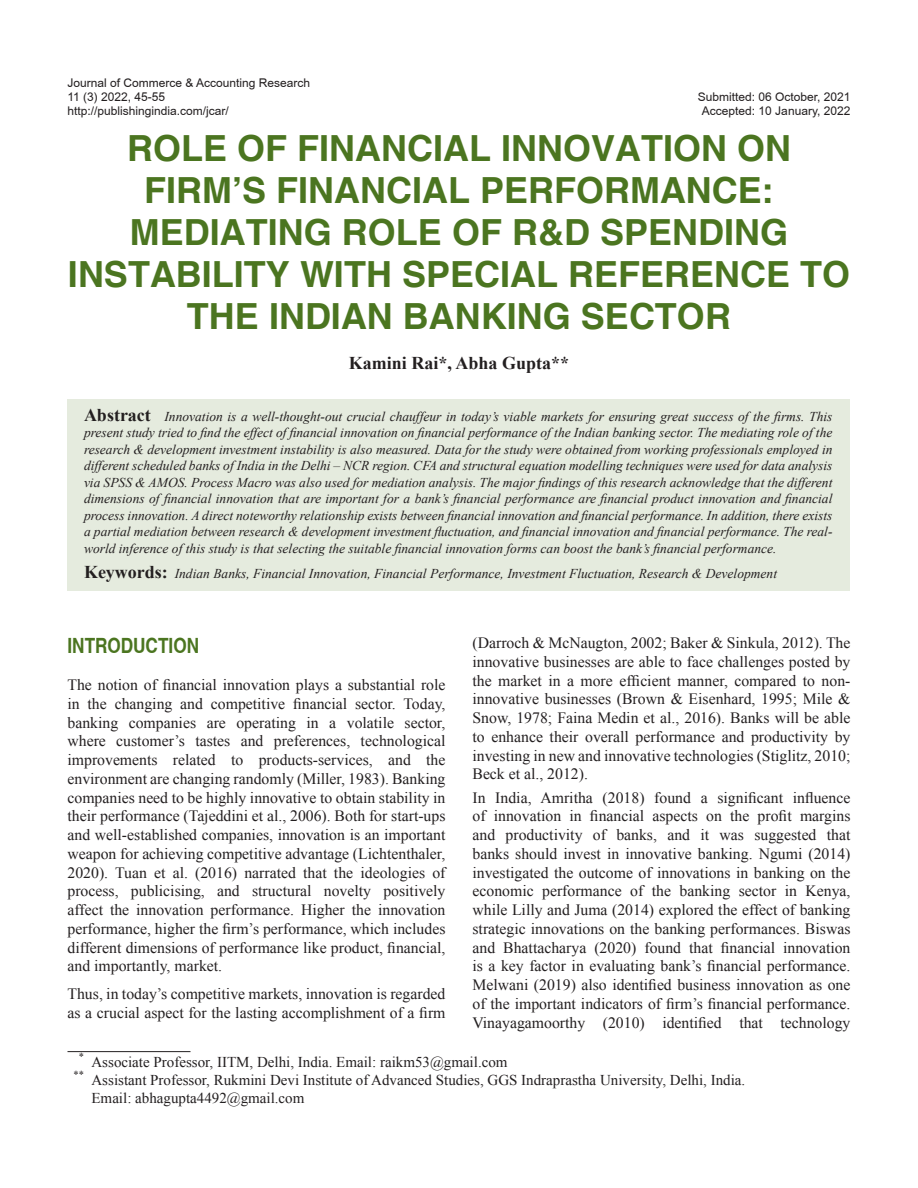
<style>
.page{position:relative;width:918px;height:1188px;background:#fff}
.page>*{position:absolute;margin:0;border:0;box-sizing:border-box;transform-origin:0 0}
.Chapter_Head{font:700 36px/42px "Helvetica";color:#4b7520;text-align:center}
.heading_1{font:700 condensed 21px "Helvetica";color:#4b7520}
.First_Page_Author{font:700 18px "Times New Roman";color:#231f20}
.body_text{font:15.75px/18.8px "Times New Roman";color:#231f20;text-align:justify}
.footnote{font:15px/18px "Times New Roman";color:#231f20}
.abstract{font:italic 13.5px/16.5px "Times New Roman";color:#231f20;text-align:justify}
.t1{font:12px "Arial";color:#231f20}
.s1{font-weight:700;font-style:normal;font-size:18px}
</style>
<div class="page">
<hr style="left:68px;top:1051px;width:122px;height:1px;background:#231f20">
<div style="left:68px;top:400px;width:782px;height:191px;background:#e5ebde"></div>
<p class="t1" style="left:68px;top:76px;width:244px">Journal of Commerce &amp; Accounting Research</p>
<p class="t1" style="left:68px;top:90px;width:99px">11 (3) 2022, 45-55</p>
<p class="t1" style="left:68px;top:104px;width:163px">http://publishingindia.com/jcar/</p>
<p class="t1" style="left:698px;top:90px;width:154px">Submitted: 06 October, 2021</p>
<p class="t1" style="left:702px;top:104px;width:150px">Accepted: 10 January, 2022</p>
<p class="Chapter_Head" style="left:68px;top:129px;width:784px">ROLE OF FINANCIAL INNOVATION ON<br>FIRM’S FINANCIAL PERFORMANCE:<br>MEDIATING ROLE OF R&amp;D SPENDING<br>INSTABILITY WITH SPECIAL REFERENCE TO<br>THE INDIAN BANKING SECTOR</p>
<p class="First_Page_Author" style="left:349px;top:350px;width:222px">Kamini Rai*, Abha Gupta**</p>
<p class="abstract" style="left:84px;top:408px;width:750px"><span class="s1">Abstract</span> Innovation is a well-thought-out crucial chauffeur in today’s viable markets for ensuring great success of the firms. This present study tried to find the effect of financial innovation on financial performance of the Indian banking sector. The mediating role of the research &amp; development investment instability is also measured. Data for the study were obtained from working professionals employed in different scheduled banks of India in the Delhi – NCR region. CFA and structural equation modelling techniques were used for data analysis via SPSS &amp; AMOS. Process Macro was also used for mediation analysis. The major findings of this research acknowledge that the different dimensions of financial innovation that are important for a bank’s financial performance are financial product innovation and financial process innovation. A direct noteworthy relationship exists between financial innovation and financial performance. In addition, there exists a partial mediation between research &amp; development investment fluctuation, and financial innovation and financial performance. The real&shy;world inference of this study is that selecting the suitable financial innovation forms can boost the bank’s financial performance.</p>
<p class="abstract" style="left:84px;top:565px;width:695px"><span class="s1">Keywords:</span> Indian Banks, Financial Innovation, Financial Performance, Investment Fluctuation, Research &amp; Development</p>
<p class="body_text" style="left:472px;top:633px;width:380px">(Darroch &amp; McNaugton, 2002; Baker &amp; Sinkula, 2012). The innovative businesses are able to face challenges posted by the market in a more efficient manner, compared to non&shy;innovative businesses (Brown &amp; Eisenhard, 1995; Mile &amp; Snow, 1978; Faina Medin et al., 2016). Banks will be able to enhance their overall performance and productivity by investing in new and innovative technologies (Stiglitz, 2010; Beck et al., 2012).</p>
<p class="body_text" style="left:472px;top:788px;width:380px">In India, Amritha (2018) found a significant influence of innovation in financial aspects on the profit margins and productivity of banks, and it was suggested that banks should invest in innovative banking. Ngumi (2014) investigated the outcome of innovations in banking on the economic performance of the banking sector in Kenya, while Lilly and Juma (2014) explored the effect of banking strategic innovations on the banking performances. Biswas and Bhattacharya (2020) found that financial innovation is a key factor in evaluating bank’s financial performance.<br>Melwani (2019) also identified business innovation as one of the important indicators of firm’s financial performance.<br>Vinayagamoorthy (2010) identified that technology</p>
<p class="footnote" style="left:79px;top:1053px;width:430px"><sup>*</sup> Associate Professor, IITM, Delhi, India. Email: raikm53@gmail.com</p>
<p class="footnote" style="left:92px;top:1071px;width:655px;text-indent:-18px"><sup>**</sup> Assistant Professor, Rukmini Devi Institute of Advanced Studies, GGS Indraprastha University, Delhi, India.<br>Email: abhagupta4492@gmail.com</p>
<p class="heading_1" style="left:68px;top:633px;width:133px">INTRODUCTION</p>
<p class="body_text" style="left:68px;top:675px;width:380px">The notion of financial innovation plays a substantial role in the changing and competitive financial sector. Today, banking companies are operating in a volatile sector, where customer’s tastes and preferences, technological improvements related to products-services, and the environment are changing randomly (Miller, 1983). Banking companies need to be highly innovative to obtain stability in their performance (Tajeddini et al., 2006). Both for start-ups and well-established companies, innovation is an important weapon for achieving competitive advantage (Lichtenthaler, 2020). Tuan et al. (2016) narrated that the ideologies of process, publicising, and structural novelty positively affect the innovation performance. Higher the innovation performance, higher the firm’s performance, which includes different dimensions of performance like product, financial, and importantly, market.</p>
<p class="body_text" style="left:68px;top:984px;width:380px">Thus, in today’s competitive markets, innovation is regarded as a crucial aspect for the lasting accomplishment of a firm</p>
</div>
